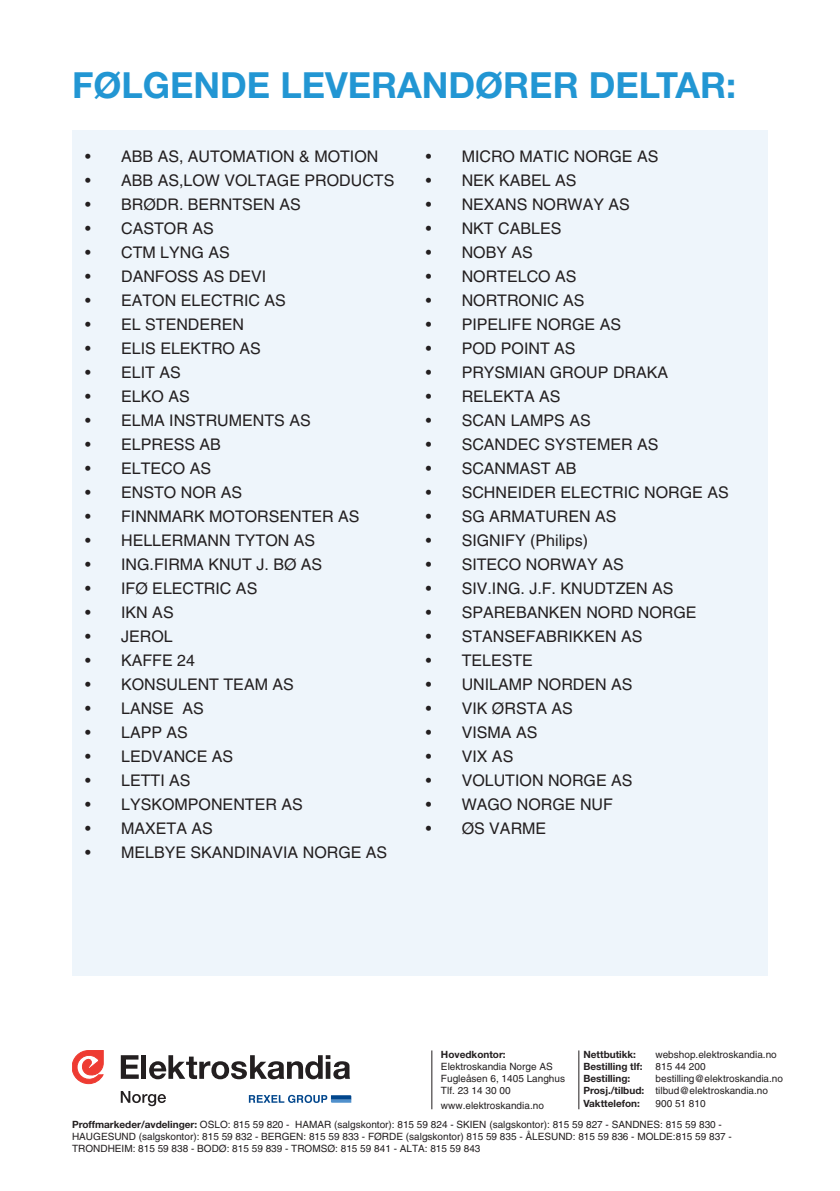
<style>
.page{position:relative;width:840px;height:1191px;background:#fff}
.page>*{position:absolute;margin:0;border:0;box-sizing:border-box;transform-origin:0 0}
.t1{font:700 36px "Helvetica Neue LT Std";color:#2296d3}
.t2{font:16px "Helvetica LT";color:#231f20}
.t3{font:10px/12px "Helvetica LT";color:#231f20}
.t4{font:700 10px "Helvetica Neue LT Std";color:#231f20}
.s1{font-family:"Helvetica Neue LT Std";font-weight:700}
</style>
<div class="page">
<div style="left:72px;top:130px;width:695px;height:845px;background:#eef5fb"></div>
<svg style="left:121px;top:1055px;width:18px;height:23px"></svg>
<div style="left:141px;top:1055px;width:5px;height:23px;background:#231f20"></div>
<svg style="left:149px;top:1055px;width:201px;height:24px"></svg>
<svg style="left:72px;top:1050px;width:31px;height:34px"></svg>
<svg style="left:121px;top:1091px;width:45px;height:15px"></svg>
<svg style="left:249px;top:1094px;width:102px;height:9px"></svg>
<hr style="left:431px;top:1050px;width:1px;height:59px;background:#231f20">
<hr style="left:578px;top:1050px;width:1px;height:59px;background:#231f20">
<p class="t1" style="left:72px;top:63px;width:665px">FØLGENDE LEVERANDØRER DELTAR:</p>
<p class="t2" style="left:85px;top:147px;width:294px">• ABB AS, AUTOMATION &amp; MOTION</p>
<p class="t2" style="left:85px;top:171px;width:310px">• ABB AS,LOW VOLTAGE PRODUCTS</p>
<p class="t2" style="left:85px;top:195px;width:217px">• BRØDR. BERNTSEN AS</p>
<p class="t2" style="left:85px;top:219px;width:130px">• CASTOR AS</p>
<p class="t2" style="left:85px;top:243px;width:146px">• CTM LYNG AS</p>
<p class="t2" style="left:85px;top:267px;width:182px">• DANFOSS AS DEVI</p>
<p class="t2" style="left:85px;top:291px;width:202px">• EATON ELECTRIC AS</p>
<p class="t2" style="left:85px;top:315px;width:160px">• EL STENDEREN</p>
<p class="t2" style="left:85px;top:339px;width:177px">• ELIS ELEKTRO AS</p>
<p class="t2" style="left:85px;top:363px;width:97px">• ELIT AS</p>
<p class="t2" style="left:85px;top:387px;width:106px">• ELKO AS</p>
<p class="t2" style="left:85px;top:411px;width:227px">• ELMA INSTRUMENTS AS</p>
<p class="t2" style="left:85px;top:435px;width:137px">• ELPRESS AB</p>
<p class="t2" style="left:85px;top:459px;width:127px">• ELTECO AS</p>
<p class="t2" style="left:85px;top:483px;width:158px">• ENSTO NOR AS</p>
<p class="t2" style="left:85px;top:507px;width:276px">• FINNMARK MOTORSENTER AS</p>
<p class="t2" style="left:85px;top:531px;width:231px">• HELLERMANN TYTON AS</p>
<p class="t2" style="left:85px;top:555px;width:238px">• ING.FIRMA KNUT J. BØ AS</p>
<p class="t2" style="left:85px;top:579px;width:174px">• IFØ ELECTRIC AS</p>
<p class="t2" style="left:85px;top:603px;width:90px">• IKN AS</p>
<p class="t2" style="left:85px;top:627px;width:89px">• JEROL</p>
<p class="t2" style="left:85px;top:651px;width:111px">• KAFFE 24</p>
<p class="t2" style="left:85px;top:675px;width:210px">• KONSULENT TEAM AS</p>
<p class="t2" style="left:85px;top:699px;width:120px">• LANSE AS</p>
<p class="t2" style="left:85px;top:723px;width:104px">• LAPP AS</p>
<p class="t2" style="left:85px;top:747px;width:150px">• LEDVANCE AS</p>
<p class="t2" style="left:85px;top:771px;width:107px">• LETTI AS</p>
<p class="t2" style="left:85px;top:795px;width:219px">• LYSKOMPONENTER AS</p>
<p class="t2" style="left:85px;top:819px;width:129px">• MAXETA AS</p>
<p class="t2" style="left:85px;top:843px;width:303px">• MELBYE SKANDINAVIA NORGE AS</p>
<p class="t2" style="left:425px;top:147px;width:234px">• MICRO MATIC NORGE AS</p>
<p class="t2" style="left:425px;top:171px;width:152px">• NEK KABEL AS</p>
<p class="t2" style="left:425px;top:195px;width:206px">• NEXANS NORWAY AS</p>
<p class="t2" style="left:425px;top:219px;width:137px">• NKT CABLES</p>
<p class="t2" style="left:425px;top:243px;width:109px">• NOBY AS</p>
<p class="t2" style="left:425px;top:267px;width:152px">• NORTELCO AS</p>
<p class="t2" style="left:425px;top:291px;width:160px">• NORTRONIC AS</p>
<p class="t2" style="left:425px;top:315px;width:197px">• PIPELIFE NORGE AS</p>
<p class="t2" style="left:425px;top:339px;width:151px">• POD POINT AS</p>
<p class="t2" style="left:425px;top:363px;width:244px">• PRYSMIAN GROUP DRAKA</p>
<p class="t2" style="left:425px;top:387px;width:136px">• RELEKTA AS</p>
<p class="t2" style="left:425px;top:411px;width:166px">• SCAN LAMPS AS</p>
<p class="t2" style="left:425px;top:435px;width:234px">• SCANDEC SYSTEMER AS</p>
<p class="t2" style="left:425px;top:459px;width:152px">• SCANMAST AB</p>
<p class="t2" style="left:425px;top:483px;width:304px">• SCHNEIDER ELECTRIC NORGE AS</p>
<p class="t2" style="left:425px;top:507px;width:192px">• SG ARMATUREN AS</p>
<p class="t2" style="left:425px;top:531px;width:164px">• SIGNIFY (Philips)</p>
<p class="t2" style="left:425px;top:555px;width:199px">• SITECO NORWAY AS</p>
<p class="t2" style="left:425px;top:579px;width:249px">• SIV.ING. J.F. KNUDTZEN AS</p>
<p class="t2" style="left:425px;top:603px;width:272px">• SPAREBANKEN NORD NORGE</p>
<p class="t2" style="left:425px;top:627px;width:218px">• STANSEFABRIKKEN AS</p>
<p class="t2" style="left:425px;top:651px;width:109px">• TELESTE</p>
<p class="t2" style="left:425px;top:675px;width:208px">• UNILAMP NORDEN AS</p>
<p class="t2" style="left:425px;top:699px;width:149px">• VIK ØRSTA AS</p>
<p class="t2" style="left:425px;top:723px;width:113px">• VISMA AS</p>
<p class="t2" style="left:425px;top:747px;width:89px">• VIX AS</p>
<p class="t2" style="left:425px;top:771px;width:208px">• VOLUTION NORGE AS</p>
<p class="t2" style="left:425px;top:795px;width:189px">• WAGO NORGE NUF</p>
<p class="t2" style="left:425px;top:819px;width:122px">• ØS VARME</p>
<p class="t4" style="left:583px;top:1048px;width:54px">Nettbutikk:</p>
<p class="t3" style="left:655px;top:1049px;width:123px">webshop.elektroskandia.no</p>
<p class="t4" style="left:583px;top:1060px;width:61px">Bestilling tlf:</p>
<p class="t3" style="left:655px;top:1061px;width:52px">815 44 200</p>
<p class="t4" style="left:583px;top:1072px;width:48px">Bestilling:</p>
<p class="t3" style="left:655px;top:1073px;width:129px">bestilling@elektroskandia.no</p>
<p class="t3" style="left:583px;top:1085px;width:186px"><span class="s1">Prosj./tilbud:</span> tilbud@elektroskandia.no</p>
<p class="t4" style="left:583px;top:1096px;width:58px">Vakttelefon:</p>
<p class="t3" style="left:655px;top:1097px;width:52px">900 51 810</p>
<p class="t4" style="left:441px;top:1048px;width:66px">Hovedkontor:</p>
<p class="t3" style="left:441px;top:1061px;width:113px">Elektroskandia Norge AS</p>
<p class="t3" style="left:441px;top:1073px;width:125px">Fugleåsen 6, 1405 Langhus</p>
<p class="t3" style="left:441px;top:1085px;width:71px">Tlf. 23 14 30 00</p>
<p class="t3" style="left:441px;top:1099px;width:104px">www.elektroskandia.no</p>
<p class="t3" style="left:72px;top:1118px;width:661px"><span class="s1">Proffmarkeder/avdelinger:</span> OSLO: 815 59 820 - HAMAR (salgskontor): 815 59 824 - SKIEN (salgskontor): 815 59 827 - SANDNES: 815 59 830 -<br>HAUGESUND (salgskontor): 815 59 832 - BERGEN: 815 59 833 - FØRDE (salgskontor) 815 59 835 - ÅLESUND: 815 59 836 - MOLDE:815 59 837 -<br>TRONDHEIM: 815 59 838 - BODØ: 815 59 839 - TROMSØ: 815 59 841 - ALTA: 815 59 843</p>
</div>
